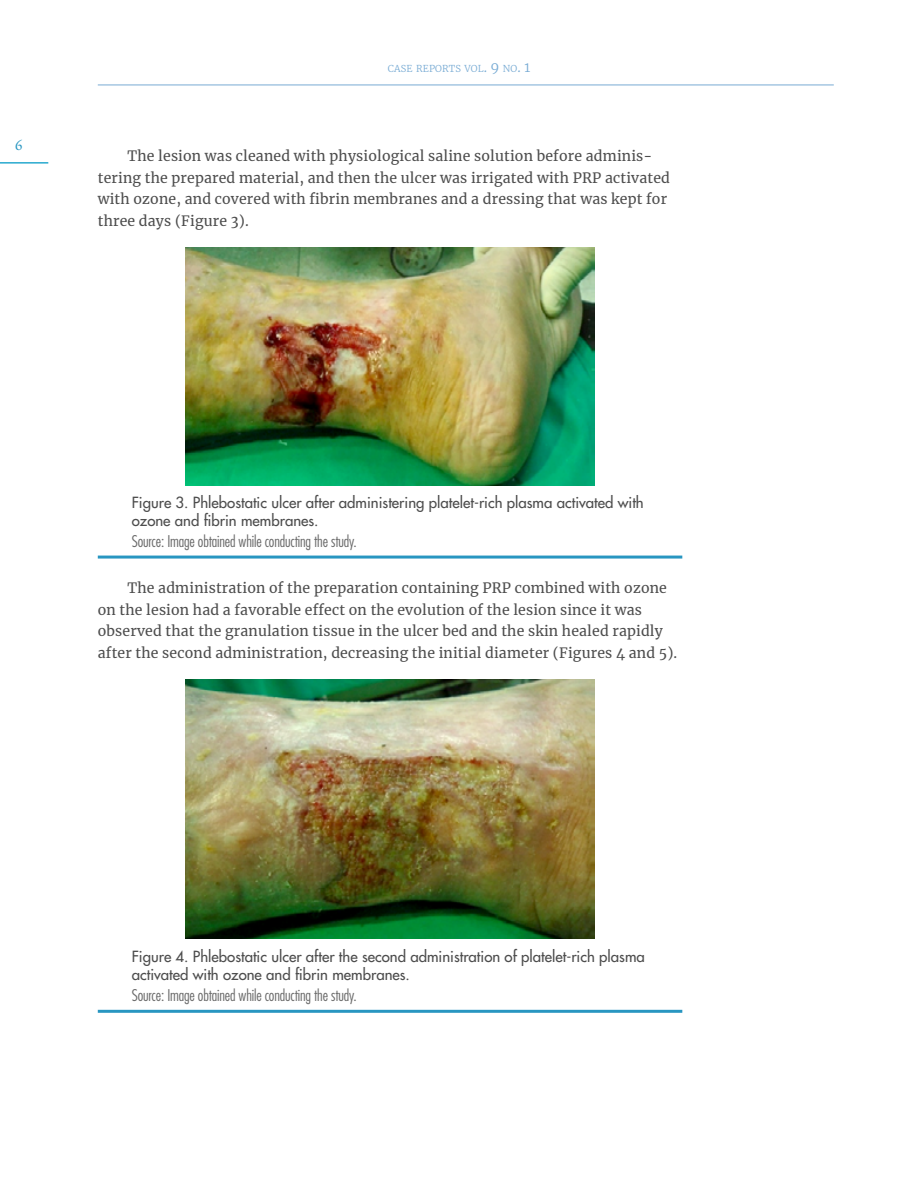
<style>
.page{position:relative;width:918px;height:1188px;background:#fff}
.page>*{position:absolute;margin:0;border:0;box-sizing:border-box;transform-origin:0 0}
.t1{font:300 condensed 15.75px "Futura Std";letter-spacing:-.01em;color:#6b6b6b}
.t2{font:500 15px/18px "Futura Std";color:#4d4d4d}
.t3{font:15px "Garamond Premr Pro";color:#2896c1}
.t4{font:14.1px/21.6px "Merriweather";letter-spacing:.01em;color:#4d4d4d}
.t5{font:300 9.45px "Merriweather";letter-spacing:.015em;color:#78abd4}
.s1{font-size:13.5px}
</style>
<div class="page">
<hr style="left:98px;top:85px;width:736px;height:1px;background:#78abd4">
<hr style="left:0;top:162px;width:48px;height:2px;background:#28a9ce">
<hr style="left:98px;top:556px;width:584px;height:3px;background:#2896c1">
<hr style="left:98px;top:1010px;width:584px;height:3px;background:#2896c1">
<img style="left:185px;top:248px;width:410px;height:237px">
<img style="left:185px;top:680px;width:410px;height:259px">
<p class="t3" style="left:15px;top:137px;width:9px">6</p>
<p class="t5" style="left:388px;top:62px;width:144px">CASE REPORTS VOL<span class="s1">. 9</span> NO<span class="s1">. 1</span></p>
<p class="t4" style="left:98px;top:145px;width:574px;text-indent:30px">The lesion was cleaned with physiological saline solution before adminis&shy;tering the prepared material, and then the ulcer was irrigated with PRP activated with ozone, and covered with fibrin membranes and a dressing that was kept for three days (Figure 3).</p>
<p class="t2" style="left:132px;top:494px;width:514px">Figure 3. Phlebostatic ulcer after administering platelet-rich plasma activated with ozone and fibrin membranes.</p>
<p class="t1" style="left:132px;top:532px;width:226px">Source: Image obtained while conducting the study.</p>
<p class="t4" style="left:98px;top:577px;width:581px;text-indent:30px">The administration of the preparation containing PRP combined with ozone on the lesion had a favorable effect on the evolution of the lesion since it was observed that the granulation tissue in the ulcer bed and the skin healed rapidly after the second administration, decreasing the initial diameter (Figures 4 and 5).</p>
<p class="t2" style="left:132px;top:948px;width:515px">Figure 4. Phlebostatic ulcer after the second administration of platelet-rich plasma activated with ozone and fibrin membranes.</p>
<p class="t1" style="left:132px;top:986px;width:226px">Source: Image obtained while conducting the study.</p>
</div>
